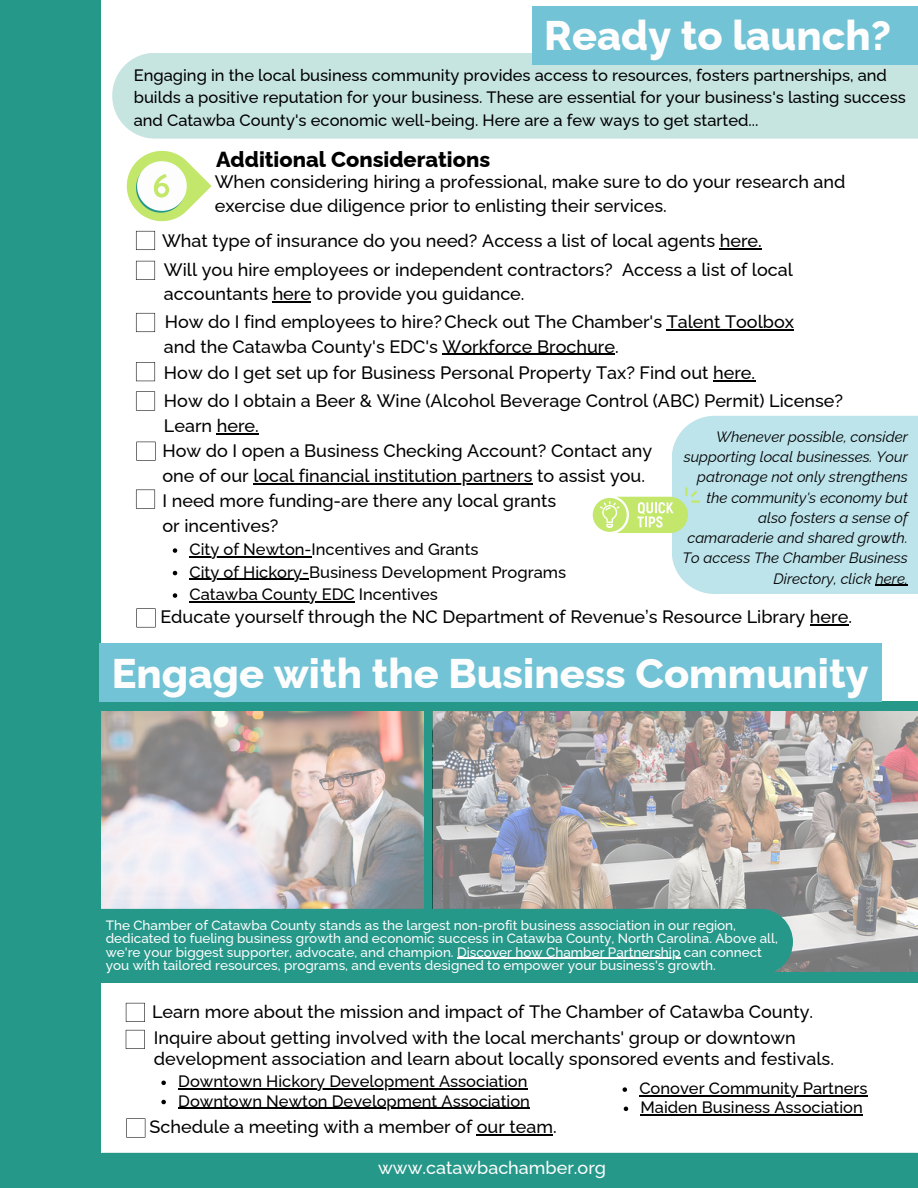
<style>
.page{position:relative;width:918px;height:1188px;background:#fff}
.page>*{position:absolute;margin:0;border:0;box-sizing:border-box;transform-origin:0 0}
.t1{font:800 41.4px "Raleway";color:#fdfdfd}
.t2{font:800 21.75px "Raleway";color:#000}
.t3{font:500 18px/24.8px "Raleway";color:#000}
.t4{font:500 18px "Raleway";color:#fdfdfd}
.t5{font:500 16.5px/22.5px "Raleway";color:#000}
.t6{font:italic 15px/20.2px "Raleway";color:#000;text-align:right}
.t7{font:500 13.5px/13.5px "Raleway";color:#fdfdfd}
</style>
<div class="page">
<div style="left:112px;top:53px;width:806px;height:86px;background:#c6e4e0"></div>
<div style="left:532px;top:6px;width:386px;height:59px;background:#72c3d5"></div>
<img style="left:101px;top:711px;width:323px;height:198px">
<div style="left:0;top:0;width:101px;height:1188px;background:#26988a"></div>
<svg style="left:136px;top:261px;width:19px;height:19px"></svg>
<svg style="left:136px;top:442px;width:20px;height:19px"></svg>
<svg style="left:136px;top:490px;width:19px;height:19px"></svg>
<div style="left:672px;top:416px;width:246px;height:178px;background:#bde3eb"></div>
<div style="left:593px;top:498px;width:34px;height:34px;background:#c2e76b;border-radius:50%"></div>
<svg style="left:600px;top:487px;width:100px;height:46px"></svg>
<div style="left:424px;top:703px;width:9px;height:223px;background:#26988a"></div>
<img style="left:433px;top:711px;width:485px;height:261px">
<div style="left:6px;top:909px;width:787px;height:66px;background:#26988a;border-radius:33px"></div>
<div style="left:0;top:702px;width:918px;height:9px;background:#26988a"></div>
<div style="left:0;top:972px;width:918px;height:11px;background:#26988a"></div>
<hr style="left:720px;top:248px;width:42px;height:1px;background:#000">
<hr style="left:273px;top:301px;width:38px;height:2px;background:#000">
<hr style="left:253px;top:483px;width:279px;height:1px;background:#000">
<hr style="left:667px;top:329px;width:127px;height:1px;background:#000">
<div style="left:99px;top:643px;width:782px;height:59px;background:#72c3d5"></div>
<hr style="left:457px;top:958px;width:223px;height:1px;background:#fdfdfd">
<svg style="left:173px;top:548px;width:4px;height:5px"></svg>
<hr style="left:190px;top:556px;width:122px;height:1px;background:#000">
<svg style="left:173px;top:571px;width:4px;height:4px"></svg>
<hr style="left:190px;top:579px;width:119px;height:1px;background:#000">
<svg style="left:173px;top:593px;width:4px;height:5px"></svg>
<hr style="left:190px;top:601px;width:165px;height:1px;background:#000">
<svg style="left:624px;top:1107px;width:4px;height:4px"></svg>
<hr style="left:641px;top:1114px;width:222px;height:2px;background:#000">
<svg style="left:161px;top:1081px;width:5px;height:4px"></svg>
<hr style="left:178px;top:1088px;width:349px;height:2px;background:#000">
<svg style="left:161px;top:1100px;width:5px;height:4px"></svg>
<hr style="left:178px;top:1108px;width:352px;height:1px;background:#000">
<svg style="left:136px;top:313px;width:19px;height:19px"></svg>
<hr style="left:443px;top:354px;width:172px;height:1px;background:#000">
<svg style="left:136px;top:362px;width:19px;height:19px"></svg>
<hr style="left:217px;top:433px;width:42px;height:1px;background:#000">
<hr style="left:713px;top:380px;width:42px;height:2px;background:#000">
<svg style="left:136px;top:391px;width:19px;height:20px"></svg>
<hr style="left:875px;top:585px;width:33px;height:1px;background:#000">
<svg style="left:623px;top:1087px;width:4px;height:5px"></svg>
<hr style="left:639px;top:1095px;width:229px;height:1px;background:#000">
<svg style="left:126px;top:1030px;width:19px;height:19px"></svg>
<svg style="left:126px;top:1003px;width:19px;height:19px"></svg>
<svg style="left:112px;top:136px;width:99px;height:114px"></svg>
<hr style="left:810px;top:625px;width:38px;height:1px;background:#000">
<svg style="left:136px;top:608px;width:20px;height:19px"></svg>
<svg style="left:126px;top:1118px;width:19px;height:20px"></svg>
<hr style="left:477px;top:1135px;width:76px;height:1px;background:#000">
<div style="left:70px;top:1153px;width:848px;height:35px;background:#26988a"></div>
<h1 class="t1" style="left:544px;top:11px;width:348px">Ready to launch?</h1>
<p class="t5" style="left:134px;top:64px;width:774px">Engaging in the local business community provides access to resources, fosters partnerships, and builds a positive reputation for your business. These are essential for your business's lasting success and Catawba County's economic well-being. Here are a few ways to get started...</p>
<p class="t2" style="left:216px;top:146px;width:276px">Additional Considerations</p>
<p class="t3" style="left:215px;top:169px;width:632px">When considering hiring a professional, make sure to do your research and exercise due diligence prior to enlisting their services.</p>
<p class="t3" style="left:162px;top:227px;width:632px;line-height:28.5px">What type of insurance do you need? Access a list of local agents here.<br>Will you hire employees or independent contractors? Access a list of local</p>
<p class="t3" style="left:164px;top:282px;width:362px">accountants here to provide you guidance.</p>
<p class="t3" style="left:165px;top:309px;width:631px">How do I find employees to hire?Check out The Chamber's Talent Toolbox</p>
<p class="t3" style="left:164px;top:334px;width:456px">and the Catawba County's EDC's Workforce Brochure.</p>
<p class="t3" style="left:164px;top:388px;width:681px">How do I obtain a Beer &amp; Wine (Alcohol Beverage Control (ABC) Permit) License?<br>Learn here.</p>
<p class="t3" style="left:164px;top:361px;width:593px">How do I get set up for Business Personal Property Tax? Find out here.</p>
<p class="t6" style="left:683px;top:426px;width:227px">Whenever possible, consider supporting local businesses. Your patronage not only strengthens the community's economy but also fosters a sense of camaraderie and shared growth.<br>To access The Chamber Business<br>Directory, click here.</p>
<p class="t3" style="left:163px;top:439px;width:491px">How do I open a Business Checking Account? Contact any one of our local financial institution partners to assist you.</p>
<p class="t3" style="left:163px;top:488px;width:395px">I need more funding-are there any local grants or incentives?</p>
<p class="t5" style="left:190px;top:538px;width:378px">City of Newton-Incentives and Grants<br>City of Hickory-Business Development Programs<br>Catawba County EDC Incentives</p>
<p class="t3" style="left:160px;top:605px;width:693px">Educate yourself through the NC Department of Revenue’s Resource Library here.</p>
<h1 class="t1" style="left:112px;top:649px;width:758px">Engage with the Business Community</h1>
<p class="t7" style="left:106px;top:918px;width:674px">The Chamber of Catawba County stands as the largest non-profit business association in our region, dedicated to fueling business growth and economic success in Catawba County, North Carolina. Above all, we're your biggest supporter, advocate, and champion. Discover how Chamber Partnership can connect you with tailored resources, programs, and events designed to empower your business's growth.</p>
<p class="t3" style="left:152px;top:999px;width:663px">Learn more about the mission and impact of The Chamber of Catawba County.</p>
<p class="t3" style="left:154px;top:1027px;width:682px;line-height:21.3px">Inquire about getting involved with the local merchants' group or downtown development association and learn about locally sponsored events and festivals.</p>
<p class="t5" style="left:641px;top:1096px;width:224px">Maiden Business Association</p>
<p class="t5" style="left:178px;top:1072px;width:353px;line-height:19.2px">Downtown Hickory Development Association<br>Downtown Newton Development Association</p>
<p class="t5" style="left:639px;top:1077px;width:230px">Conover Community Partners</p>
<p class="t3" style="left:150px;top:1115px;width:409px">Schedule a meeting with a member of our team.</p>
<p class="t4" style="left:378px;top:1157px;width:229px">www.catawbachamber.org</p>
</div>
